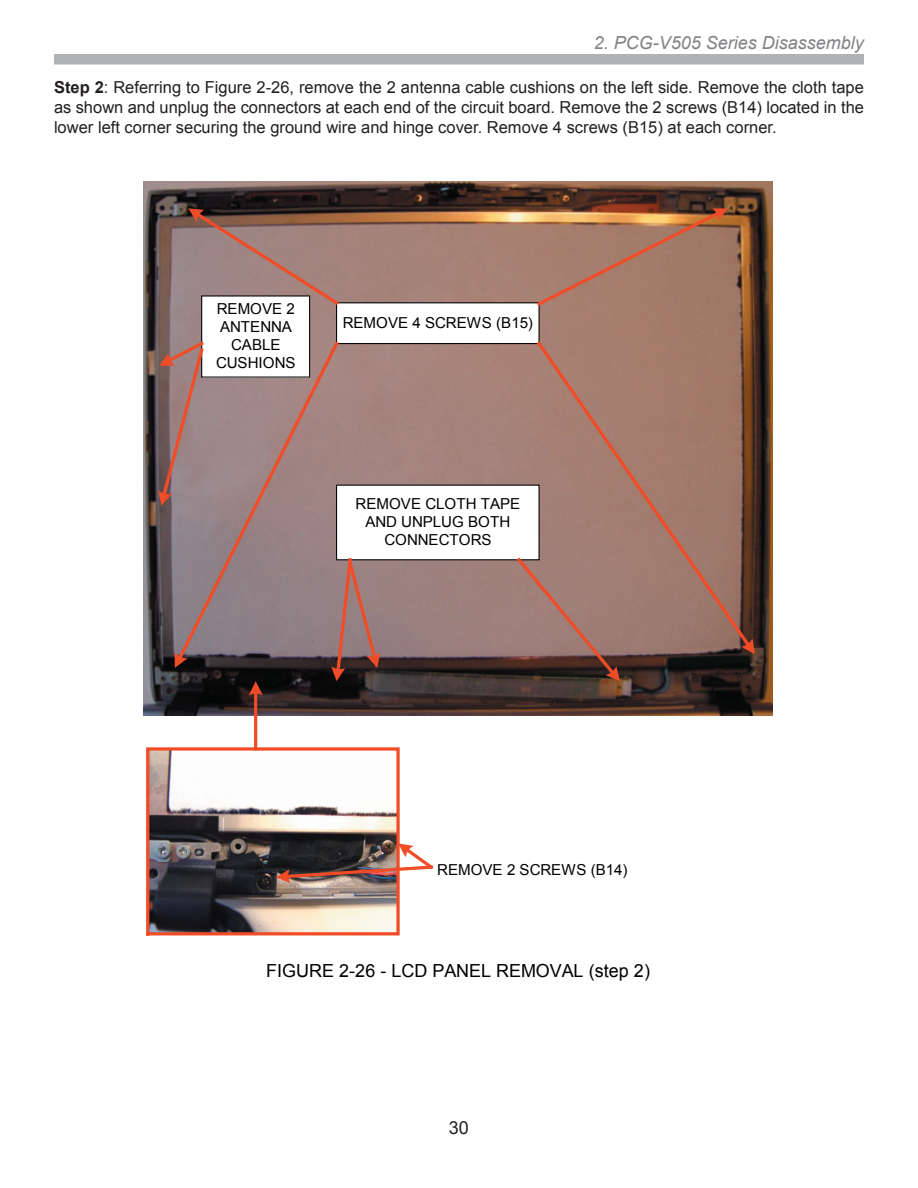
<style>
.page{position:relative;width:918px;height:1188px;background:#fff}
.page>*{position:absolute;margin:0;border:0;box-sizing:border-box;transform-origin:0 0}
.t1{font:18px "Arial";color:#000}
.t2{font:italic 18px "Arial";color:#808285}
.t3{font:18px "Arial";color:#231f20}
.t4{font:16.5px/19.8px "Arial";color:#231f20;text-align:justify}
.t5{font:15.15px/18px "Arial";color:#000;text-align:center}
.s1{font-weight:700}
</style>
<div class="page">
<div style="left:54px;top:54px;width:810px;height:10px;background:#b1b2b6"></div>
<img style="left:143px;top:181px;width:630px;height:534px">
<div style="left:337px;top:303px;width:202px;height:41px;background:#fff"></div>
<div style="left:336px;top:302px;width:204px;height:42px;border:1px solid #000"></div>
<svg style="left:535px;top:208px;width:193px;height:100px;background:#aa7a62"></svg>
<svg style="left:188px;top:208px;width:153px;height:99px;background:#97766f"></svg>
<svg style="left:175px;top:339px;width:166px;height:324px;background:#977f81"></svg>
<svg style="left:175px;top:652px;width:12px;height:16px"></svg>
<svg style="left:535px;top:339px;width:218px;height:311px;background:#9f7668"></svg>
<svg style="left:741px;top:639px;width:14px;height:15px"></svg>
<div style="left:202px;top:296px;width:108px;height:81px;background:#fff"></div>
<div style="left:201px;top:295px;width:109px;height:83px;border:1px solid #000"></div>
<svg style="left:158px;top:339px;width:48px;height:167px;background:#987675"></svg>
<img style="left:150px;top:751px;width:246px;height:180px">
<div style="left:146px;top:747px;width:254px;height:188px;border:3px solid #f04c27"></div>
<div style="left:337px;top:485px;width:202px;height:75px;background:#fff"></div>
<div style="left:336px;top:485px;width:204px;height:75px;border:1px solid #000"></div>
<svg style="left:331px;top:556px;width:49px;height:125px;background:#916b68"></svg>
<svg style="left:514px;top:555px;width:106px;height:126px;background:#8f6c64"></svg>
<hr style="left:254px;top:692px;width:3px;height:57px;background:#f04c27">
<svg style="left:249px;top:681px;width:14px;height:14px"></svg>
<img style="left:276px;top:843px;width:158px;height:40px">
<p class="t2" style="left:594px;top:30px;width:272px">2. PCG-V505 Series Disassembly</p>
<p class="t4" style="left:54px;top:77px;width:812px"><span class="s1">Step 2</span>: Referring to Figure 2-26, remove the 2 antenna cable cushions on the left side. Remove the cloth tape as shown and unplug the connectors at each end of the circuit board. Remove the 2 screws (B14) located in the lower left corner securing the ground wire and hinge cover. Remove 4 screws (B15) at each corner.</p>
<p class="t5" style="left:216px;top:300px;width:81px">REMOVE 2<br>ANTENNA<br>CABLE<br>CUSHIONS</p>
<p class="t5" style="left:343px;top:314px;width:192px">REMOVE 4 SCREWS (B15)</p>
<p class="t5" style="left:356px;top:495px;width:166px">REMOVE CLOTH TAPE<br>AND UNPLUG BOTH<br>CONNECTORS</p>
<p class="t5" style="left:437px;top:861px;width:192px">REMOVE 2 SCREWS (B14)</p>
<p class="t1" style="left:266px;top:959px;width:385px">FIGURE 2-26 - LCD PANEL REMOVAL (step 2)</p>
<p class="t3" style="left:449px;top:1115px;width:22px">30</p>
</div>
